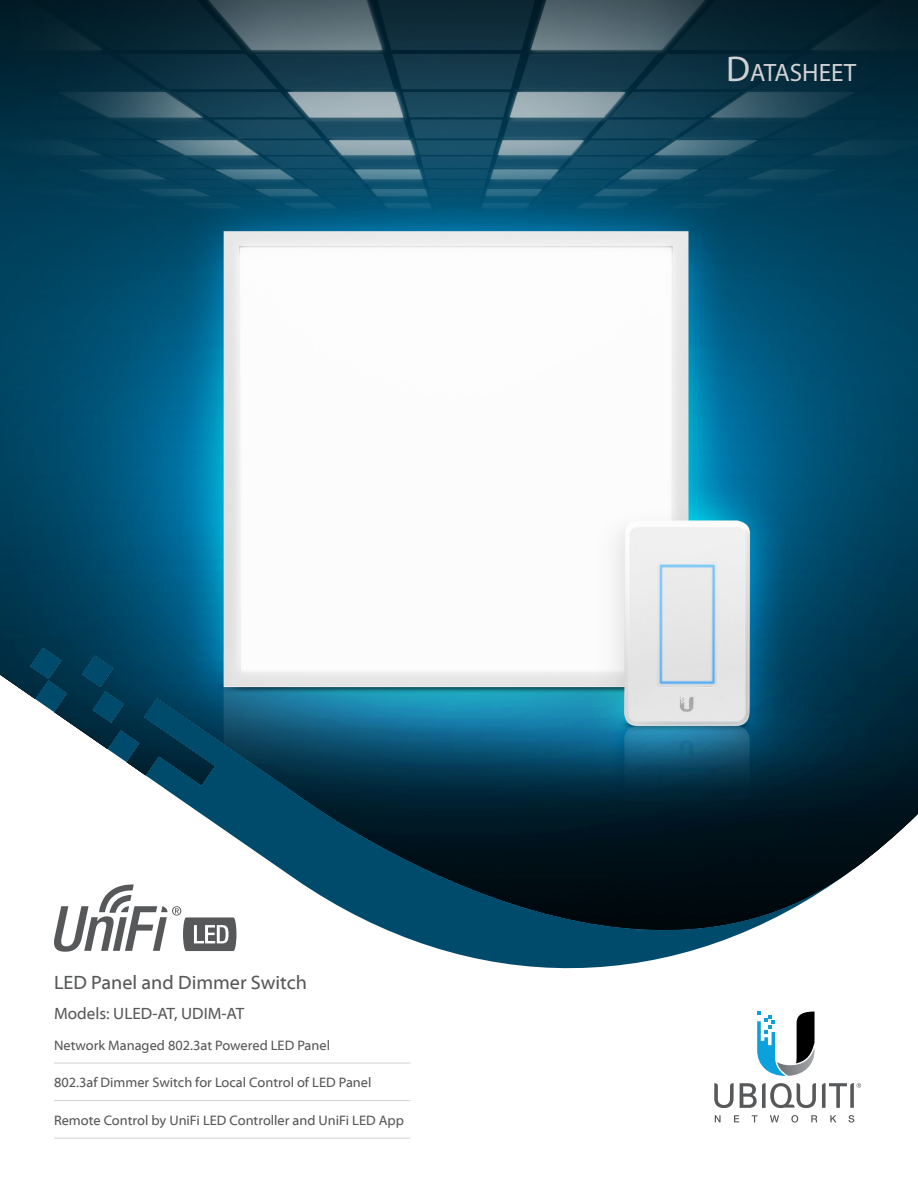
<style>
.page{position:relative;width:918px;height:1188px;background:#fff}
.page>*{position:absolute;margin:0;border:0;box-sizing:border-box;transform-origin:0 0}
.t1{font:25.2px "Myriad Pro";color:#d1d2d4}
.Product_Description{font:19.5px "Myriad Web Pro";color:#57585a}
.Models_80_Blk{font:16.5px "Myriad Web Pro";color:#57585a}
._1stPageFeatures_80{font:13.8px "Myriad Web Pro";color:#57585a}
.s1{font-size:36px}
</style>
<div class="page">
<img style="left:0;top:0;width:918px;height:868px">
<svg style="left:81px;top:655px;width:43px;height:68px;background:#003d58"></svg>
<svg style="left:108px;top:730px;width:32px;height:32px"></svg>
<svg style="left:144px;top:698px;width:711px;height:271px"></svg>
<svg style="left:30px;top:647px;width:37px;height:65px;background:#154d66"></svg>
<svg style="left:757px;top:1011px;width:58px;height:65px"></svg>
<svg style="left:714px;top:1083px;width:20px;height:25px"></svg>
<svg style="left:740px;top:1083px;width:76px;height:25px"></svg>
<svg style="left:715px;top:1115px;width:6px;height:7px"></svg>
<svg style="left:734px;top:1115px;width:5px;height:7px"></svg>
<svg style="left:752px;top:1115px;width:5px;height:7px"></svg>
<svg style="left:770px;top:1115px;width:9px;height:7px"></svg>
<svg style="left:791px;top:1115px;width:7px;height:8px"></svg>
<svg style="left:811px;top:1115px;width:6px;height:7px"></svg>
<svg style="left:830px;top:1115px;width:6px;height:7px"></svg>
<svg style="left:848px;top:1115px;width:6px;height:8px"></svg>
<svg style="left:822px;top:1083px;width:39px;height:25px"></svg>
<svg style="left:54px;top:884px;width:182px;height:68px"></svg>
<hr style="left:54px;top:1063px;width:356px;height:1px;background:#d1d2d4">
<hr style="left:54px;top:1100px;width:356px;height:1px;background:#d1d2d4">
<hr style="left:54px;top:1138px;width:356px;height:1px;background:#d1d2d4">
<h1 class="t1" style="left:726px;top:57px;width:132px"><span class="s1">D</span>ATASHEET</h1>
<p class="Product_Description" style="left:54px;top:972px;width:255px">LED Panel and Dimmer Switch</p>
<p class="Models_80_Blk" style="left:54px;top:1005px;width:192px">Models: ULED-AT, UDIM-AT</p>
<p class="_1stPageFeatures_80" style="left:54px;top:1037px;width:278px">Network Managed 802.3at Powered LED Panel</p>
<p class="_1stPageFeatures_80" style="left:54px;top:1075px;width:319px">802.3af Dimmer Switch for Local Control of LED Panel</p>
<p class="_1stPageFeatures_80" style="left:54px;top:1113px;width:352px">Remote Control by UniFi LED Controller and UniFi LED App</p>
</div>
